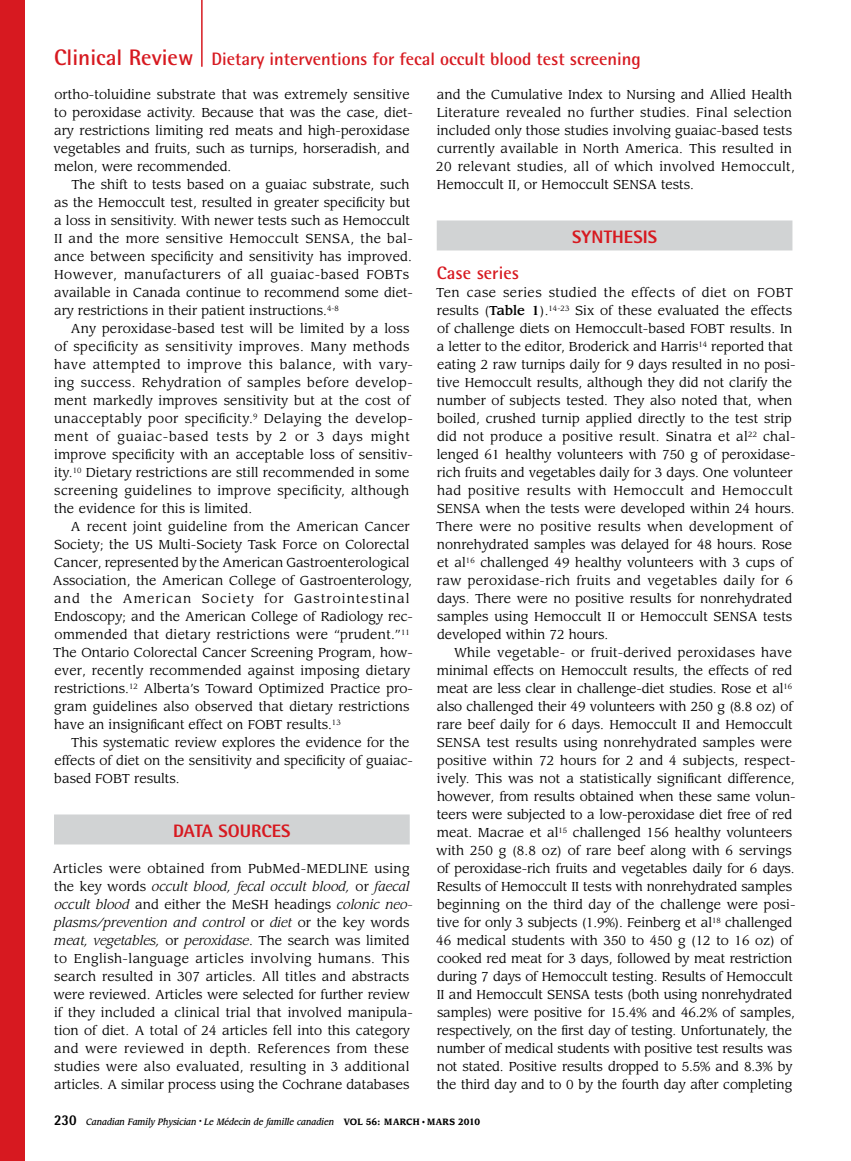
<style>
.page{position:relative;width:851px;height:1161px;background:#fff}
.page>*{position:absolute;margin:0;border:0;box-sizing:border-box;transform-origin:0 0}
.t1{font:700 18px "Rotis Semi Sans Std";color:#d71920}
.t2{font:800 18px "Rotis Semi Sans Std";color:#d71920}
.t3{font:12.75px/18px "Leawood Std";color:#000}
.t4{font:12.75px/18px "Leawood Std";letter-spacing:.03em;color:#000}
.t5{font:italic 500 9px "Leawood Std";color:#000;scale:.9 1}
.s1{font-size:22.5px}
.s2{font-weight:500}
.s3{font-style:italic}
.s4{font-family:"Rotis Semi Sans Std";font-weight:800;font-style:normal;font-size:15px}
.s5{font-weight:700;font-style:normal}
.s6{font-family:"Times";font-weight:400;font-style:normal}
</style>
<div class="page">
<div style="left:0;top:0;width:24px;height:1161px;background:#d71920"></div>
<hr style="left:201px;top:0;width:1px;height:67px;background:#d71920">
<div style="left:54px;top:814px;width:356px;height:30px;background:#d1d3d4"></div>
<div style="left:436px;top:220px;width:356px;height:30px;background:#d1d3d4"></div>
<h1 class="t1" style="left:54px;top:48px;width:588px"><span class="s1">Clinical Review</span> Dietary interventions for fecal occult blood test screening</h1>
<p class="t3" style="left:54px;top:86px;width:361px">ortho-toluidine substrate that was extremely sensitive to peroxidase activity. Because that was the case, diet&shy;ary restrictions limiting red meats and high-peroxidase vegetables and fruits, such as turnips, horseradish, and melon, were recommended.</p>
<p class="t3" style="left:54px;top:176px;width:360px;text-indent:17px">The shift to tests based on a guaiac substrate, such as the Hemoccult test, resulted in greater specificity but a loss in sensitivity. With newer tests such as Hemoccult II and the more sensitive Hemoccult SENSA, the bal&shy;ance between specificity and sensitivity has improved.<br>However, manufacturers of all guaiac-based FOBTs available in Canada continue to recommend some diet&shy;ary restrictions in their patient instructions.<sup>4-8</sup></p>
<p class="t4" style="left:54px;top:320px;width:360px;text-indent:17px">Any peroxidase-based test will be limited by a loss of specificity as sensitivity improves. Many methods have attempted to improve this balance, with vary&shy;ing success. Rehydration of samples before develop&shy;ment markedly improves sensitivity but at the cost of unacceptably poor specificity.<sup>9</sup> Delaying the develop&shy;ment of guaiac-based tests by 2 or 3 days might improve specificity with an acceptable loss of sensitiv&shy;ity.<sup>10</sup> Dietary restrictions are still recommended in some screening guidelines to improve specificity, although the evidence for this is limited.</p>
<p class="t3" style="left:53px;top:518px;width:361px;text-indent:18px">A recent joint guideline from the American Cancer Society; the US Multi-Society Task Force on Colorectal Cancer, represented by the American Gastroenterological Association, the American College of Gastroenterology, and the American Society for Gastrointestinal Endoscopy; and the American College of Radiology rec&shy;ommended that dietary restrictions were “prudent.”<sup>11<br></sup>The Ontario Colorectal Cancer Screening Program, how&shy;ever, recently recommended against imposing dietary restrictions.<sup>12</sup> Alberta’s Toward Optimized Practice pro&shy;gram guidelines also observed that dietary restrictions have an insignificant effect on FOBT results.<sup>13</sup></p>
<p class="t3" style="left:54px;top:734px;width:360px;text-indent:17px">This systematic review explores the evidence for the effects of diet on the sensitivity and specificity of guaiac&shy;based FOBT results.</p>
<p class="t3" style="left:436px;top:86px;width:360px">and the Cumulative Index to Nursing and Allied Health Literature revealed no further studies. Final selection included only those studies involving guaiac-based tests currently available in North America. This resulted in 20 relevant studies, all of which involved Hemoccult, Hemoccult II, or Hemoccult SENSA tests.</p>
<h1 class="t2" style="left:572px;top:225px;width:12px">SYNTHESIS</h1>
<h1 class="t1" style="left:437px;top:262px;width:84px">Case series</h1>
<p class="t3" style="left:436px;top:284px;width:361px">Ten case series studied the effects of diet on FOBT results (<span class="s2">Table 1</span>).<sup>14-23</sup> Six of these evaluated the effects of challenge diets on Hemoccult-based FOBT results. In a letter to the editor, Broderick and Harris<sup>14</sup> reported that eating 2 raw turnips daily for 9 days resulted in no posi&shy;tive Hemoccult results, although they did not clarify the number of subjects tested. They also noted that, when boiled, crushed turnip applied directly to the test strip did not produce a positive result. Sinatra et al<sup>22</sup> chal&shy;lenged 61 healthy volunteers with 750 g of peroxidase&shy;rich fruits and vegetables daily for 3 days. One volunteer had positive results with Hemoccult and Hemoccult SENSA when the tests were developed within 24 hours.<br>There were no positive results when development of nonrehydrated samples was delayed for 48 hours. Rose et al<sup>16</sup> challenged 49 healthy volunteers with 3 cups of raw peroxidase-rich fruits and vegetables daily for 6 days. There were no positive results for nonrehydrated samples using Hemoccult II or Hemoccult SENSA tests developed within 72 hours.</p>
<p class="t3" style="left:436px;top:644px;width:361px;text-indent:18px">While vegetable- or fruit-derived peroxidases have minimal effects on Hemoccult results, the effects of red meat are less clear in challenge-diet studies. Rose et al<sup>16 </sup>also challenged their 49 volunteers with 250 g (8.8 oz) of rare beef daily for 6 days. Hemoccult II and Hemoccult SENSA test results using nonrehydrated samples were positive within 72 hours for 2 and 4 subjects, respect&shy;ively. This was not a statistically significant difference, however, from results obtained when these same volun&shy;teers were subjected to a low-peroxidase diet free of red meat. Macrae et al<sup>15</sup> challenged 156 healthy volunteers with 250 g (8.8 oz) of rare beef along with 6 servings of peroxidase-rich fruits and vegetables daily for 6 days.<br>Results of Hemoccult II tests with nonrehydrated samples beginning on the third day of the challenge were posi&shy;tive for only 3 subjects (1.9%). Feinberg et al<sup>18</sup> challenged 46 medical students with 350 to 450 g (12 to 16 oz) of cooked red meat for 3 days, followed by meat restriction during 7 days of Hemoccult testing. Results of Hemoccult II and Hemoccult SENSA tests (both using nonrehydrated samples) were positive for 15.4% and 46.2% of samples, respectively, on the first day of testing. Unfortunately, the number of medical students with positive test results was not stated. Positive results dropped to 5.5% and 8.3% by the third day and to 0 by the fourth day after completing</p>
<h1 class="t2" style="left:173px;top:819px;width:16px">DATA</h1>
<h1 class="t2" style="left:218px;top:819px;width:12px">SOURCES</h1>
<p class="t3" style="left:53px;top:860px;width:361px">Articles were obtained from PubMed-MEDLINE using the key words <span class="s3">occult blood, fecal occult blood,</span> or <span class="s3">faecal occult blood</span> and either the MeSH headings <span class="s3">colonic neo&shy;plasms/prevention and control</span> or <span class="s3">diet</span> or the key words <span class="s3">meat, vegetables,</span> or <span class="s3">peroxidase</span>. The search was limited to English-language articles involving humans. This search resulted in 307 articles. All titles and abstracts were reviewed. Articles were selected for further review if they included a clinical trial that involved manipula&shy;tion of diet. A total of 24 articles fell into this category and were reviewed in depth. References from these studies were also evaluated, resulting in 3 additional articles. A similar process using the Cochrane databases</p>
<p class="t5" style="left:54px;top:1116px;width:475px"><span class="s4">230</span> Canadian Family Physician <sup>•</sup> Le Médecin de famille canadien <span class="s5">VOL 56: MARCH</span> <span class="s6">•</span> <span class="s5">MARS 2010</span></p>
</div>
